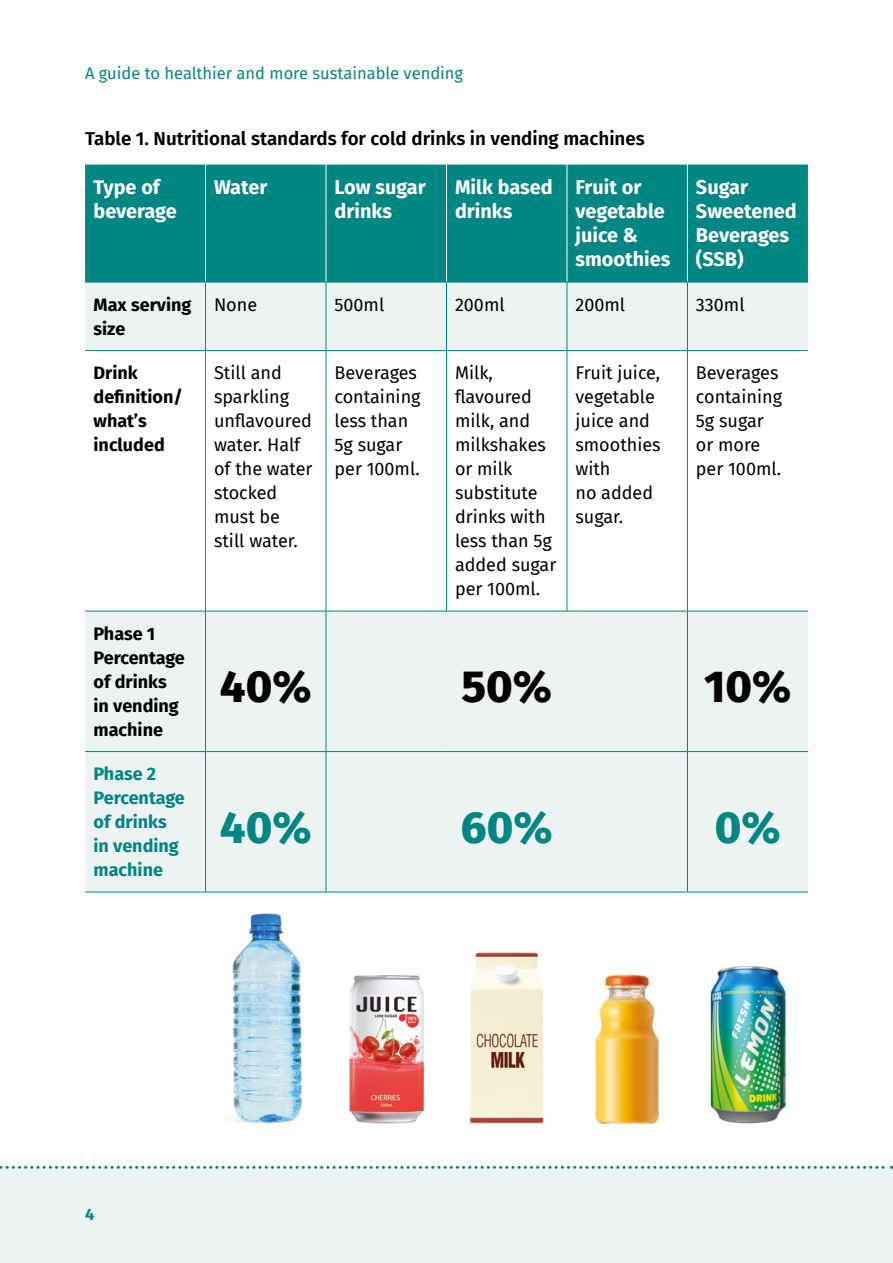
<style>
.page{position:relative;width:893px;height:1263px;background:#fff}
.page>*{position:absolute;margin:0;border:0;box-sizing:border-box;transform-origin:0 0}
._01-_Main_text{font:800 45px "Fira Sans";color:#000}
._01-_Main_text-2{font:800 45px "Fira Sans";color:#008784}
._01-_Main_text-3{font:700 19.8px/24px "Fira Sans";color:#fff}
._07_-_Diagram_head{font:600 18.75px "Fira Sans";color:#000}
._01-_Main_text-4{font:18px/24px "Fira Sans";color:#000}
._01-_Main_text-5{font:700 18px/24px "Fira Sans";color:#000}
._01-_Main_text-6{font:700 18px/24px "Fira Sans";color:#008784}
.t1{font:16.5px "Fira Sans";color:#008784}
.t2{font:700 16.5px "Fira Sans";color:#008784}
</style>
<div class="page">
<div style="left:0;top:1167px;width:893px;height:96px;background:#edf2f3"></div>
<svg style="left:0;top:1166px;width:892px;height:3px"></svg>
<img style="left:230px;top:912px;width:75px;height:212px">
<img style="left:469px;top:952px;width:75px;height:172px">
<img style="left:594px;top:974px;width:66px;height:151px">
<img style="left:708px;top:965px;width:79px;height:159px">
<img style="left:353px;top:976px;width:67px;height:147px">
<img style="left:350px;top:986px;width:3px;height:129px">
<img style="left:420px;top:986px;width:4px;height:127px">
<div style="left:85px;top:165px;width:723px;height:117px;background:#008784"></div>
<svg style="left:85px;top:283px;width:723px;height:609px;fill:#edf2f3"></svg>
<hr style="left:205px;top:165px;width:1px;height:117px;background:#fff">
<hr style="left:326px;top:165px;width:1px;height:117px;background:#fff">
<hr style="left:446px;top:165px;width:1px;height:117px;background:#fff">
<hr style="left:567px;top:165px;width:1px;height:117px;background:#fff">
<hr style="left:687px;top:165px;width:1px;height:117px;background:#fff">
<hr style="left:85px;top:282px;width:121px;height:1px;background:#008784">
<hr style="left:205px;top:282px;width:1px;height:68px;background:#008784">
<hr style="left:206px;top:282px;width:120px;height:1px;background:#008784">
<hr style="left:326px;top:282px;width:120px;height:1px;background:#008784">
<hr style="left:446px;top:282px;width:121px;height:1px;background:#008784">
<hr style="left:567px;top:282px;width:120px;height:1px;background:#008784">
<hr style="left:326px;top:282px;width:1px;height:68px;background:#008784">
<hr style="left:446px;top:282px;width:1px;height:68px;background:#008784">
<hr style="left:567px;top:282px;width:1px;height:68px;background:#008784">
<hr style="left:687px;top:282px;width:1px;height:68px;background:#008784">
<hr style="left:687px;top:282px;width:121px;height:1px;background:#008784">
<hr style="left:85px;top:350px;width:121px;height:1px;background:#008784">
<hr style="left:205px;top:351px;width:1px;height:260px;background:#008784">
<hr style="left:206px;top:350px;width:120px;height:1px;background:#008784">
<hr style="left:326px;top:350px;width:120px;height:1px;background:#008784">
<hr style="left:446px;top:350px;width:121px;height:1px;background:#008784">
<hr style="left:567px;top:350px;width:120px;height:1px;background:#008784">
<hr style="left:326px;top:351px;width:1px;height:260px;background:#008784">
<hr style="left:446px;top:351px;width:1px;height:260px;background:#008784">
<hr style="left:567px;top:351px;width:1px;height:260px;background:#008784">
<hr style="left:687px;top:351px;width:1px;height:260px;background:#008784">
<hr style="left:687px;top:350px;width:121px;height:1px;background:#008784">
<hr style="left:85px;top:611px;width:121px;height:1px;background:#008784">
<hr style="left:85px;top:751px;width:121px;height:1px;background:#008784">
<hr style="left:85px;top:892px;width:121px;height:1px;background:#008784">
<hr style="left:205px;top:611px;width:1px;height:140px;background:#008784">
<hr style="left:205px;top:752px;width:1px;height:140px;background:#008784">
<hr style="left:206px;top:611px;width:120px;height:1px;background:#008784">
<hr style="left:206px;top:751px;width:120px;height:1px;background:#008784">
<hr style="left:206px;top:892px;width:120px;height:1px;background:#008784">
<hr style="left:326px;top:611px;width:1px;height:140px;background:#008784">
<hr style="left:326px;top:752px;width:1px;height:140px;background:#008784">
<hr style="left:326px;top:611px;width:120px;height:1px;background:#008784">
<hr style="left:326px;top:751px;width:120px;height:1px;background:#008784">
<hr style="left:446px;top:751px;width:121px;height:1px;background:#008784">
<hr style="left:567px;top:751px;width:120px;height:1px;background:#008784">
<hr style="left:326px;top:892px;width:120px;height:1px;background:#008784">
<hr style="left:446px;top:892px;width:121px;height:1px;background:#008784">
<hr style="left:567px;top:892px;width:120px;height:1px;background:#008784">
<hr style="left:446px;top:611px;width:121px;height:1px;background:#008784">
<hr style="left:567px;top:611px;width:120px;height:1px;background:#008784">
<hr style="left:687px;top:611px;width:1px;height:140px;background:#008784">
<hr style="left:687px;top:752px;width:1px;height:140px;background:#008784">
<hr style="left:687px;top:611px;width:121px;height:1px;background:#008784">
<hr style="left:687px;top:751px;width:121px;height:1px;background:#008784">
<hr style="left:687px;top:892px;width:121px;height:1px;background:#008784">
<p class="t1" style="left:85px;top:61px;width:380px">A guide to healthier and more sustainable vending</p>
<p class="_07_-_Diagram_head" style="left:85px;top:123px;width:561px">Table 1. Nutritional standards for cold drinks in vending machines</p>
<p class="_01-_Main_text-3" style="left:94px;top:174px;width:85px">Type of beverage</p>
<p class="_01-_Main_text-3" style="left:214px;top:174px;width:55px">Water</p>
<p class="_01-_Main_text-3" style="left:334px;top:174px;width:93px">Low sugar drinks</p>
<p class="_01-_Main_text-3" style="left:455px;top:174px;width:99px">Milk based drinks</p>
<p class="_01-_Main_text-3" style="left:575px;top:174px;width:96px">Fruit or vegetable juice &amp; smoothies</p>
<p class="_01-_Main_text-3" style="left:696px;top:174px;width:102px">Sugar<br>Sweetened<br>Beverages (SSB)</p>
<p class="_01-_Main_text-5" style="left:94px;top:291px;width:99px">Max serving size</p>
<p class="_01-_Main_text-4" style="left:214px;top:292px;width:45px">None</p>
<p class="_01-_Main_text-4" style="left:334px;top:292px;width:51px">500ml</p>
<p class="_01-_Main_text-4" style="left:455px;top:292px;width:51px">200ml</p>
<p class="_01-_Main_text-4" style="left:575px;top:292px;width:51px">200ml</p>
<p class="_01-_Main_text-4" style="left:696px;top:292px;width:50px">330ml</p>
<p class="_01-_Main_text-5" style="left:94px;top:360px;width:91px">Drink definition/ what’s included</p>
<p class="_01-_Main_text-4" style="left:214px;top:360px;width:100px">Still and sparkling unflavoured water. Half of the water stocked must be still water.</p>
<p class="_01-_Main_text-4" style="left:334px;top:360px;width:88px">Beverages containing less than<br>5g sugar per 100ml.</p>
<p class="_01-_Main_text-4" style="left:455px;top:360px;width:103px">Milk, flavoured milk, and milkshakes or milk substitute drinks with less than 5g added sugar per 100ml.</p>
<p class="_01-_Main_text-4" style="left:575px;top:360px;width:87px">Fruit juice, vegetable juice and smoothies with<br>no added sugar.</p>
<p class="_01-_Main_text-4" style="left:696px;top:360px;width:88px">Beverages containing<br>5g sugar or more per 100ml.</p>
<p class="_01-_Main_text-5" style="left:94px;top:620px;width:93px">Phase 1<br>Percentage of drinks in vending machine</p>
<p class="_01-_Main_text" style="left:220px;top:647px;width:93px">40%</p>
<p class="_01-_Main_text" style="left:461px;top:647px;width:92px">50%</p>
<p class="_01-_Main_text" style="left:704px;top:647px;width:89px">10%</p>
<p class="_01-_Main_text-6" style="left:94px;top:760px;width:93px">Phase 2<br>Percentage of drinks in vending machine</p>
<p class="_01-_Main_text-2" style="left:220px;top:788px;width:93px">40%</p>
<p class="_01-_Main_text-2" style="left:461px;top:788px;width:93px">60%</p>
<p class="_01-_Main_text-2" style="left:715px;top:788px;width:67px">0%</p>
<p class="t2" style="left:85px;top:1201px;width:11px">4</p>
</div>
